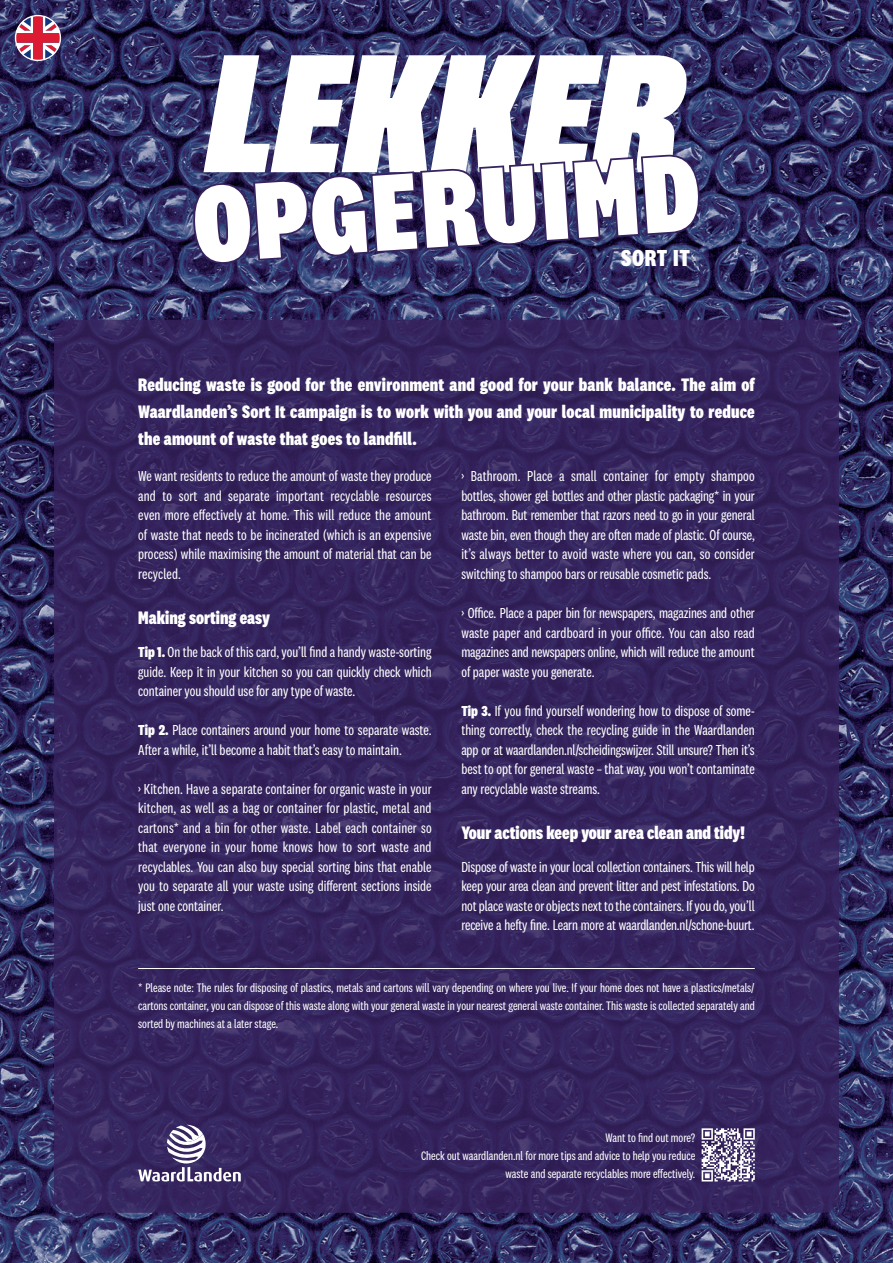
<style>
.page{position:relative;width:893px;height:1263px;background:#fff}
.page>*{position:absolute;margin:0;border:0;box-sizing:border-box;transform-origin:0 0}
.t1{font:800 24px "National 2 Condensed";letter-spacing:.03em;color:#fff}
.t2{font:800 18.75px/27px "National 2 Condensed";color:#fff;text-align:justify}
.t3{font:15px/19.5px "National 2 Condensed";color:#fff;text-align:justify}
.t4{font:12.75px/18px "National 2 Condensed";color:#fff;text-align:justify}
.s1{font-weight:800}
</style>
<div class="page">
<img style="left:0;top:0;width:893px;height:1263px">
<div style="left:54px;top:320px;width:785px;height:893px;background:#37235e;border-radius:17px"></div>
<svg style="left:702px;top:1128px;width:53px;height:53px"></svg>
<svg style="left:203px;top:55px;width:487px;height:99px"></svg>
<svg style="left:193px;top:154px;width:507px;height:110px"></svg>
<hr style="left:138px;top:968px;width:617px;height:1px;background:#fff">
<svg style="left:138px;top:1125px;width:103px;height:56px"></svg>
<svg style="left:15px;top:15px;width:46px;height:46px"></svg>
<h1 class="t1" style="left:621px;top:244px;width:70px">SORT IT</h1>
<p class="t2" style="left:138px;top:371px;width:618px">Reducing waste is good for the environment and good for your bank balance. The aim of Waardlanden’s Sort It campaign is to work with you and your local municipality to reduce the amount of waste that goes to landfill.</p>
<p class="t3" style="left:138px;top:467px;width:295px">We want residents to reduce the amount of waste they produce and to sort and separate important recyclable resources even more effectively at home. This will reduce the amount of waste that needs to be incinerated (which is an expensive process) while maximising the amount of material that can be recycled.</p>
<p class="t2" style="left:138px;top:604px;width:133px">Making sorting easy</p>
<p class="t3" style="left:138px;top:642px;width:295px"><span class="s1">Tip 1.</span> On the back of this card, you’ll find a handy waste-sorting guide. Keep it in your kitchen so you can quickly check which container you should use for any type of waste.</p>
<p class="t3" style="left:138px;top:720px;width:295px"><span class="s1">Tip 2.</span> Place containers around your home to separate waste.<br>After a while, it’ll become a habit that’s easy to maintain.</p>
<p class="t3" style="left:138px;top:779px;width:295px">› Kitchen. Have a separate container for organic waste in your kitchen, as well as a bag or container for plastic, metal and cartons* and a bin for other waste. Label each container so that everyone in your home knows how to sort waste and recyclables. You can also buy special sorting bins that enable you to separate all your waste using different sections inside just one container.</p>
<p class="t3" style="left:461px;top:467px;width:295px">› Bathroom. Place a small container for empty shampoo bottles, shower gel bottles and other plastic packaging* in your bathroom. But remember that razors need to go in your general waste bin, even though they are often made of plastic. Of course, it’s always better to avoid waste where you can, so consider switching to shampoo bars or reusable cosmetic pads.</p>
<p class="t3" style="left:461px;top:603px;width:295px">› Office. Place a paper bin for newspapers, magazines and other waste paper and cardboard in your office. You can also read magazines and newspapers online, which will reduce the amount of paper waste you generate.</p>
<p class="t3" style="left:461px;top:701px;width:295px"><span class="s1">Tip 3.</span> If you find yourself wondering how to dispose of some&shy;thing correctly, check the recycling guide in the Waardlanden app or at waardlanden.nl/scheidingswijzer. Still unsure? Then it’s best to opt for general waste – that way, you won’t contaminate any recyclable waste streams.</p>
<p class="t2" style="left:461px;top:818px;width:285px">Your actions keep your area clean and tidy!</p>
<p class="t3" style="left:461px;top:857px;width:295px">Dispose of waste in your local collection containers. This will help keep your area clean and prevent litter and pest infestations. Do not place waste or objects next to the containers. If you do, you’ll receive a hefty fine. Learn more at waardlanden.nl/schone-buurt.</p>
<p class="t4" style="left:138px;top:979px;width:618px">* Please note: The rules for disposing of plastics, metals and cartons will vary depending on where you live. If your home does not have a plastics/metals/ cartons container, you can dispose of this waste along with your general waste in your nearest general waste container. This waste is collected separately and sorted by machines at a later stage.</p>
<p class="t4" style="left:421px;top:1128px;width:276px;text-align:right">Want to find out more?<br>Check out waardlanden.nl for more tips and advice to help you reduce waste and separate recyclables more effectively.</p>
</div>
